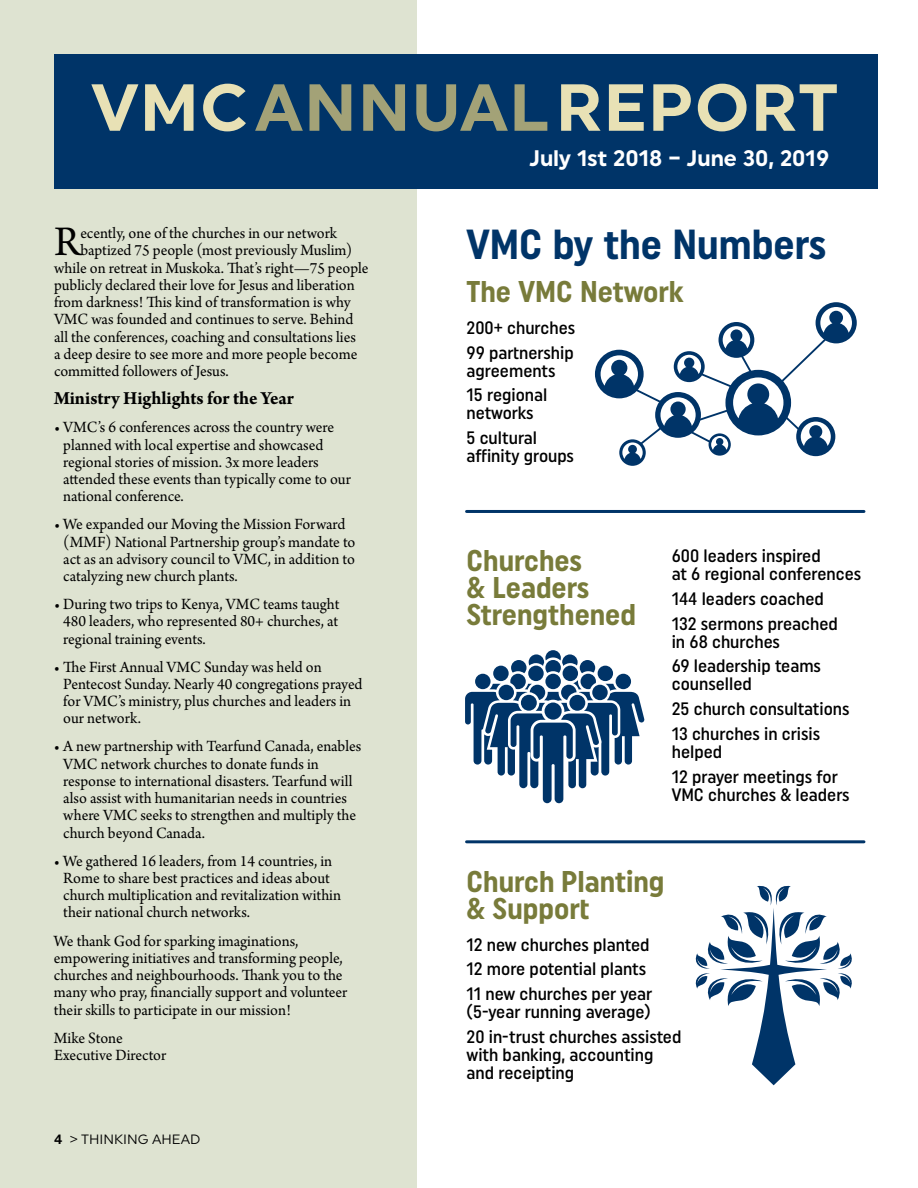
<style>
.page{position:relative;width:918px;height:1188px;background:#fff}
.page>*{position:absolute;margin:0;border:0;box-sizing:border-box;transform-origin:0 0}
.t1{font:700 66.3px "Uniform";letter-spacing:.02em;color:#e8e1b5}
.t2{font:44.4px "Arno Pro";color:#000}
.t3{font:700 42px "Uniform Condensed";color:#003468}
.t4{font:700 30px/27px "Uniform Condensed";color:#787b3a}
.t5{font:700 22.5px "Uniform";color:#fff;scale:.96 1}
.t6{font:700 19.5px "Arno Pro";letter-spacing:-.005em;color:#000}
.t7{font:500 18px/24.8px "Uniform Condensed";color:#000}
.t8{font:16.5px/17.2px "Arno Pro";color:#000}
.t9{font:13.5px "Uniform";color:#000}
.s1{color:#a3a277}
.s2{font-weight:700}
</style>
<div class="page">
<div style="left:0;top:0;width:416px;height:1188px;background:#dee3d1"></div>
<div style="left:54px;top:54px;width:824px;height:135px;background:#003468"></div>
<hr style="left:467px;top:510px;width:397px;height:3px;background:#003468">
<hr style="left:467px;top:840px;width:397px;height:3px;background:#003468">
<svg style="left:465px;top:650px;width:179px;height:153px"></svg>
<svg style="left:595px;top:302px;width:262px;height:164px"></svg>
<svg style="left:695px;top:885px;width:157px;height:200px"></svg>
<h1 class="t1" style="left:91px;top:68px;width:748px">VMC<span class="s1">ANNUAL</span>REPORT</h1>
<h2 class="t2" style="left:54px;top:217px;width:28px">R</h2>
<p class="t8" style="left:80px;top:226px;width:258px">ecently, one of the churches in our network</p>
<p class="t8" style="left:80px;top:243px;width:273px">baptized 75 people (most previously Muslim)</p>
<p class="t8" style="left:54px;top:260px;width:316px">while on retreat in Muskoka. That’s right—75 people</p>
<p class="t8" style="left:54px;top:277px;width:302px">publicly declared their love for Jesus and liberation</p>
<p class="t8" style="left:54px;top:294px;width:298px">from darkness! This kind of transformation is why</p>
<p class="t8" style="left:54px;top:312px;width:301px">VMC was founded and continues to serve. Behind</p>
<p class="t8" style="left:54px;top:329px;width:303px">all the conferences, coaching and consultations lies</p>
<p class="t8" style="left:54px;top:346px;width:305px">a deep desire to see more and more people become</p>
<p class="t8" style="left:54px;top:363px;width:176px">committed followers of Jesus.</p>
<p class="t6" style="left:54px;top:387px;width:241px">Ministry Highlights for the Year</p>
<p class="t8" style="left:63px;top:420px;width:289px;text-indent:-9px">• VMC’s 6 conferences across the country were planned with local expertise and showcased regional stories of mission. 3x more leaders attended these events than typically come to our national conference.</p>
<p class="t8" style="left:63px;top:517px;width:294px;text-indent:-9px">• We expanded our Moving the Mission Forward (MMF) National Partnership group’s mandate to act as an advisory council to VMC, in addition to catalyzing new church plants.</p>
<p class="t8" style="left:63px;top:596px;width:278px;text-align:justify;text-indent:-9px">• During two trips to Kenya, VMC teams taught 480 leaders, who represented 80+ churches, at regional training events.</p>
<p class="t8" style="left:63px;top:659px;width:301px;text-indent:-9px">• The First Annual VMC Sunday was held on Pentecost Sunday. Nearly 40 congregations prayed for VMC’s ministry, plus churches and leaders in our network.</p>
<p class="t8" style="left:63px;top:739px;width:299px;text-indent:-9px">• A new partnership with Tearfund Canada, enables VMC network churches to donate funds in response to international disasters. Tearfund will also assist with humanitarian needs in countries where VMC seeks to strengthen and multiply the church beyond Canada.</p>
<p class="t8" style="left:63px;top:853px;width:279px;text-indent:-9px">• We gathered 16 leaders, from 14 countries, in Rome to share best practices and ideas about church multiplication and revitalization within their national church networks.</p>
<p class="t8" style="left:54px;top:933px;width:295px">We thank God for sparking imaginations, empowering initiatives and transforming people, churches and neighbourhoods. Thank you to the many who pray, financially support and volunteer their skills to participate in our mission!</p>
<p class="t8" style="left:54px;top:1030px;width:114px">Mike Stone<br>Executive Director</p>
<p class="t9" style="left:54px;top:1131px;width:148px"><span class="s2">4</span> &gt; THINKING AHEAD</p>
<h3 class="t5" style="left:529px;top:145px;width:314px">July 1st 2018 – June 30, 2019</h3>
<h3 class="t3" style="left:467px;top:219px;width:361px">VMC by the Numbers</h3>
<h3 class="t4" style="left:467px;top:278px;width:219px">The VMC Network</h3>
<p class="t7" style="left:467px;top:315px;width:110px">200+ churches<br>99 partnership</p>
<p class="t7" style="left:467px;top:358px;width:90px">agreements<br>15 regional</p>
<p class="t7" style="left:467px;top:400px;width:72px">networks<br>5 cultural</p>
<p class="t7" style="left:467px;top:443px;width:109px">affinity groups</p>
<h3 class="t4" style="left:467px;top:547px;width:171px">Churches<br>&amp; Leaders<br>Strengthened</h3>
<p class="t7" style="left:672px;top:547px;width:191px;line-height:18px">600 leaders inspired<br>at 6 regional conferences</p>
<p class="t7" style="left:672px;top:586px;width:168px">144 leaders coached<br>132 sermons preached</p>
<p class="t7" style="left:672px;top:629px;width:151px">in 68 churches<br>69 leadership teams</p>
<p class="t7" style="left:672px;top:671px;width:179px">counselled<br>25 church consultations<br>13 churches in crisis</p>
<p class="t7" style="left:672px;top:739px;width:168px">helped<br>12 prayer meetings for</p>
<p class="t7" style="left:672px;top:782px;width:179px">VMC churches &amp; leaders</p>
<h3 class="t4" style="left:467px;top:868px;width:200px">Church Planting &amp; Support</h3>
<p class="t7" style="left:467px;top:932px;width:187px">12 new churches planted<br>12 more potential plants<br>11 new churches per year</p>
<p class="t7" style="left:467px;top:999px;width:216px">(5-year running average)<br>20 in-trust churches assisted</p>
<p class="t7" style="left:467px;top:1045px;width:188px;line-height:18px">with banking, accounting and receipting</p>
</div>
